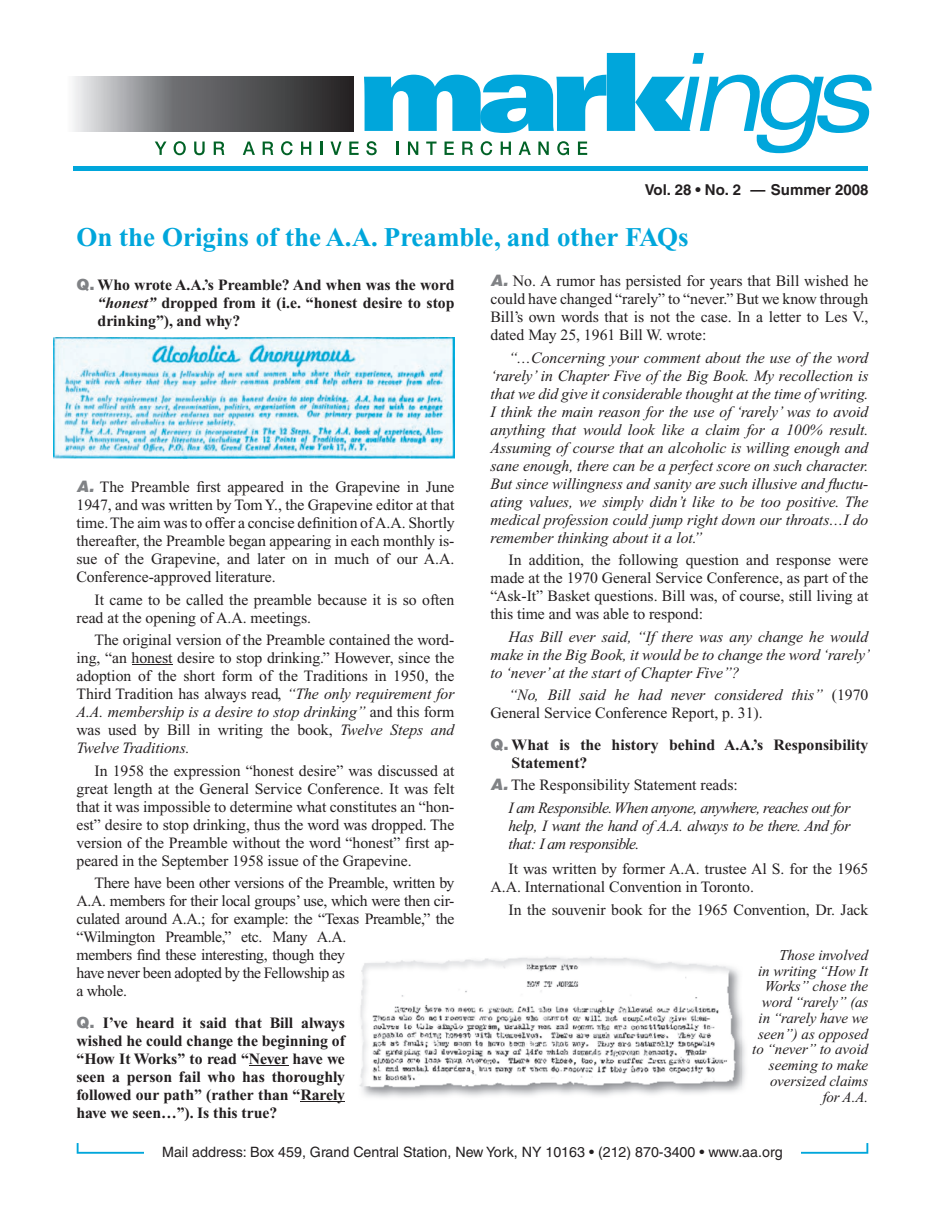
<style>
.page{position:relative;width:945px;height:1215px;background:#fff}
.page>*{position:absolute;margin:0;border:0;box-sizing:border-box;transform-origin:0 0}
.t1{font:700 27px "Times New Roman";color:#00a6db}
.t2{font:15.75px/18px "Times New Roman";color:#231f20;text-align:justify}
.t3{font:italic 15.75px/18px "Times New Roman";letter-spacing:-.03em;color:#231f20;text-align:justify}
.t4{font:700 15.75px/18px "Times New Roman";color:#231f20;text-align:justify}
.t5{font:15.75px/18px "Times New Roman";letter-spacing:-.02em;color:#231f20}
.t6{font:italic 15px/15.8px "Times New Roman";letter-spacing:-.005em;color:#231f20;text-align:right}
.t7{font:700 15px "Helvetica";color:#231f20}
.t8{font:14.25px "Helvetica";color:#231f20}
.s1{font-family:"Helvetica";font-weight:900;color:#808285}
.s2{font-style:italic}
.s3{font-family:"Helvetica";font-weight:900;font-style:italic;color:#808285}
.s4{font-style:normal}
</style>
<div class="page">
<svg style="left:77px;top:1143px;width:791px;height:11px"></svg>
<div style="left:144px;top:1138px;width:657px;height:26px;background:#fff"></div>
<div style="left:74px;top:166px;width:794px;height:5px;background:#00a6db"></div>
<svg style="left:155px;top:142px;width:12px;height:13px"></svg>
<svg style="left:174px;top:141px;width:12px;height:14px"></svg>
<svg style="left:194px;top:142px;width:11px;height:13px"></svg>
<svg style="left:214px;top:142px;width:10px;height:13px"></svg>
<svg style="left:243px;top:142px;width:12px;height:13px"></svg>
<svg style="left:263px;top:142px;width:10px;height:13px"></svg>
<svg style="left:281px;top:141px;width:12px;height:14px"></svg>
<svg style="left:301px;top:142px;width:10px;height:13px"></svg>
<svg style="left:320px;top:142px;width:3px;height:13px"></svg>
<svg style="left:330px;top:142px;width:12px;height:13px"></svg>
<svg style="left:349px;top:53px;width:523px;height:102px"></svg>
<svg style="left:73px;top:76px;width:281px;height:55px;background:#6f6f71"></svg>
<hr style="left:132px;top:664px;width:41px;height:1px;background:#231f20">
<hr style="left:249px;top:1065px;width:39px;height:1px;background:#231f20">
<hr style="left:300px;top:1101px;width:45px;height:1px;background:#231f20">
<img style="left:54px;top:337px;width:400px;height:121px">
<img style="left:362px;top:1013px;width:383px;height:85px">
<img style="left:359px;top:956px;width:382px;height:134px">
<p class="t7" style="left:645px;top:184px;width:225px">Vol. 28 • No. 2 — Summer 2008</p>
<h1 class="t1" style="left:76px;top:228px;width:614px">On the Origins of the A.A. Preamble, and other FAQs</h1>
<p class="t4" style="left:98px;top:277px;width:358px;text-indent:-21px"><span class="s1">Q.</span> Who wrote A.A.’s Preamble? And when was the word <span class="s2">“honest”</span> dropped from it (i.e. “honest desire to stop drinking”), and why?</p>
<p class="t2" style="left:76px;top:480px;width:380px"><span class="s3">A.</span> The Preamble first appeared in the Grapevine in June 1947, and was written by Tom Y., the Grapevine editor at that time. The aim was to offer a concise definition of A.A. Shortly thereafter, the Preamble began appearing in each monthly is&shy;sue of the Grapevine, and later on in much of our A.A.<br>Conference-approved literature.</p>
<p class="t2" style="left:76px;top:592px;width:379px;text-indent:18px">It came to be called the preamble because it is so often read at the opening of A.A. meetings.</p>
<p class="t2" style="left:76px;top:633px;width:380px;text-indent:18px">The original version of the Preamble contained the word&shy;ing, “an honest desire to stop drinking.” However, since the adoption of the short form of the Traditions in 1950, the Third Tradition has always read, <span class="s2">“The only requirement for A.A. membership is a desire to stop drinking”</span> and this form was used by Bill in writing the book, <span class="s2">Twelve Steps and Twelve Traditions.</span></p>
<p class="t2" style="left:76px;top:763px;width:380px;text-indent:18px">In 1958 the expression “honest desire” was discussed at great length at the General Service Conference. It was felt that it was impossible to determine what constitutes an “hon&shy;est” desire to stop drinking, thus the word was dropped. The version of the Preamble without the word “honest” first ap&shy;peared in the September 1958 issue of the Grapevine.</p>
<p class="t5" style="left:76px;top:876px;width:380px;text-indent:18px">There have been other versions of the Preamble, written by A.A. members for their local groups’ use, which were then cir&shy;culated around A.A.; for example: the “Texas Preamble,” the “Wilmington Preamble,” etc. Many A.A.<br>members find these interesting, though they<br>have never been adopted by the Fellowship as<br>a whole.</p>
<p class="t4" style="left:76px;top:1015px;width:270px"><span class="s1">Q.</span> I’ve heard it said that Bill always wished he could change the beginning of “How It Works” to read “Never have we seen a person fail who has thoroughly followed our path” (rather than “Rarely have we seen…”). Is this true?</p>
<p class="t2" style="left:490px;top:273px;width:380px"><span class="s3">A.</span> No. A rumor has persisted for years that Bill wished he could have changed “rarely” to “never.” But we know through Bill’s own words that is not the case. In a letter to Les V., dated May 25, 1961 Bill W. wrote:</p>
<p class="t3" style="left:490px;top:350px;width:380px;text-indent:18px">“…Concerning your comment about the use of the word ‘rarely’ in Chapter Five of the Big Book. My recollection is that we did give it considerable thought at the time of writing.<br>I think the main reason for the use of ‘rarely’ was to avoid anything that would look like a claim for a 100% result.<br>Assuming of course that an alcoholic is willing enough and sane enough, there can be a perfect score on such character.<br>But since willingness and sanity are such illusive and fluctu&shy;ating values, we simply didn’t like to be too positive. The medical profession could jump right down our throats…I do remember thinking about it a lot.”</p>
<p class="t2" style="left:490px;top:552px;width:380px;text-indent:18px">In addition, the following question and response were made at the 1970 General Service Conference, as part of the “Ask-It” Basket questions. Bill was, of course, still living at this time and was able to respond:</p>
<p class="t3" style="left:490px;top:629px;width:381px;text-indent:18px">Has Bill ever said, “If there was any change he would make in the Big Book, it would be to change the word ‘rarely’ to ‘never’ at the start of Chapter Five”?</p>
<p class="t2" style="left:490px;top:687px;width:380px;text-indent:18px"><span class="s2">“No, Bill said he had never considered this”</span> (1970<br>General Service Conference Report, p. 31).</p>
<p class="t4" style="left:512px;top:737px;width:358px;text-indent:-21px"><span class="s1">Q.</span> What is the history behind A.A.’s Responsibility<br>Statement?</p>
<p class="t3" style="left:509px;top:775px;width:343px;line-height:22.5px;text-indent:-18px"><span class="s1">A.</span> <span class="s4">The Responsibility Statement reads:<br></span>I am Responsible. When anyone, anywhere, reaches out for</p>
<p class="t3" style="left:508px;top:818px;width:343px">help, I want the hand of A.A. always to be there. And for that: I am responsible.</p>
<p class="t2" style="left:490px;top:861px;width:380px;text-indent:18px">It was written by former A.A. trustee Al S. for the 1965<br>A.A. International Convention in Toronto.</p>
<p class="t2" style="left:508px;top:902px;width:362px">In the souvenir book for the 1965 Convention, Dr. Jack</p>
<p class="t6" style="left:752px;top:948px;width:118px">Those involved<br>in writing “How It<br>Works” chose the word “rarely” (as in “rarely have we seen”) as opposed to “never” to avoid seeming to make oversized claims for A.A.</p>
<p class="t8" style="left:162px;top:1147px;width:622px">Mail address: Box 459, Grand Central Station, New York, NY 10163 • (212) 870-3400 • www.aa.org</p>
</div>
